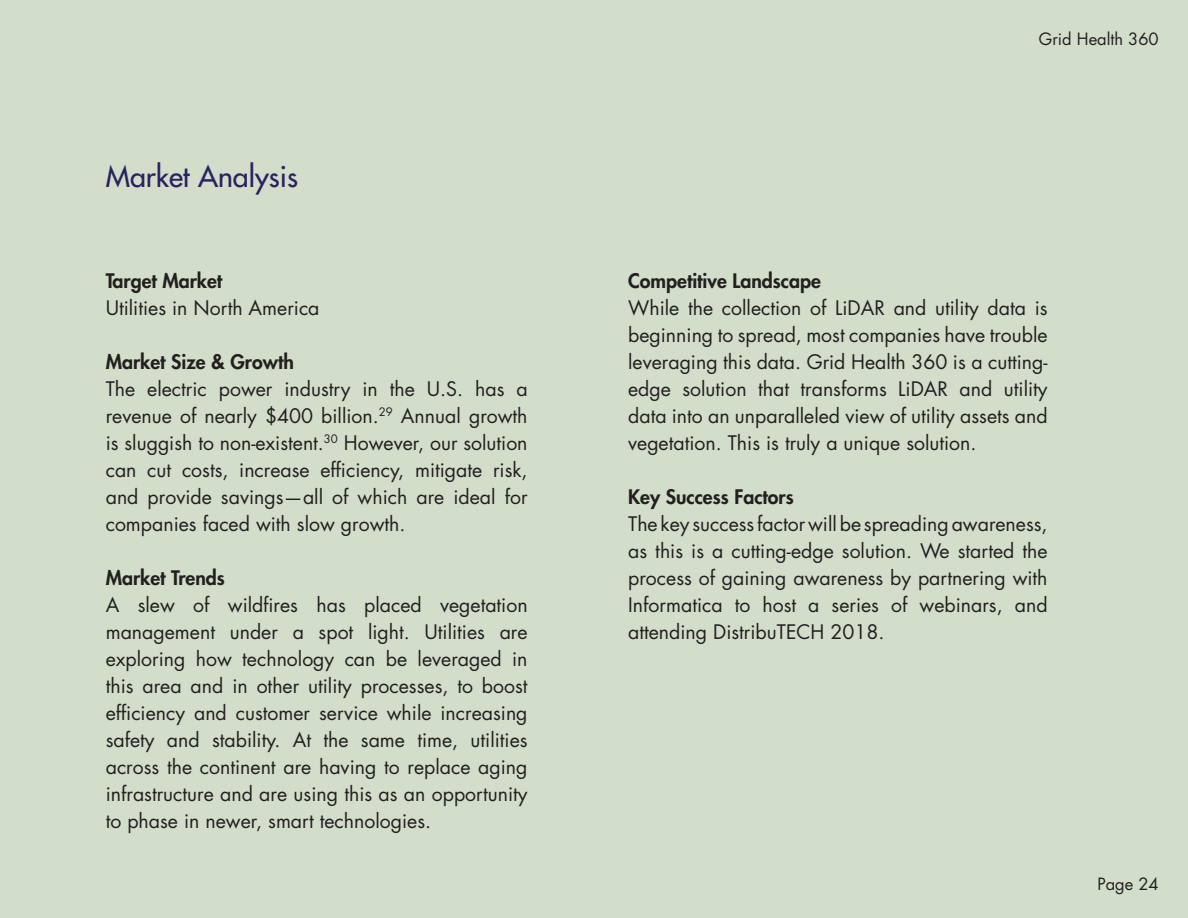
<style>
.page{position:relative;width:1188px;height:918px;background:#d2ddca}
.page>*{position:absolute;margin:0;border:0;box-sizing:border-box;transform-origin:0 0}
.t1{font:500 28.5px "Futura Std";color:#272361}
.t2{font:19.5px/27px "Futura Std";color:#231f20;text-align:justify}
.t3{font:800 19.5px "Futura Std";color:#231f20}
.t4{font:16.5px "Futura Std";color:#231f20}
</style>
<div class="page">
<p class="t1" style="left:106px;top:159px;width:194px">Market Analysis</p>
<p class="t3" style="left:106px;top:268px;width:118px">Target Market</p>
<p class="t2" style="left:106px;top:294px;width:215px">Utilities in North America</p>
<p class="t3" style="left:106px;top:349px;width:190px">Market Size &amp; Growth</p>
<p class="t2" style="left:106px;top:375px;width:423px">The electric power industry in the U.S. has a revenue of nearly $400 billion.<sup>29</sup> Annual growth is sluggish to non-existent.<sup>30</sup> However, our solution can cut costs, increase efficiency, mitigate risk, and provide savings—all of which are ideal for companies faced with slow growth.</p>
<p class="t3" style="left:106px;top:565px;width:121px">Market Trends</p>
<p class="t2" style="left:106px;top:591px;width:423px">A slew of wildfires has placed vegetation management under a spot light. Utilities are exploring how technology can be leveraged in this area and in other utility processes, to boost efficiency and customer service while increasing safety and stability. At the same time, utilities across the continent are having to replace aging infrastructure and are using this as an opportunity to phase in newer, smart technologies.</p>
<p class="t4" style="left:1039px;top:28px;width:121px">Grid Health 360</p>
<p class="t3" style="left:628px;top:268px;width:194px">Competitive Landscape</p>
<p class="t2" style="left:628px;top:294px;width:421px">While the collection of LiDAR and utility data is beginning to spread, most companies have trouble leveraging this data. Grid Health 360 is a cutting&shy;edge solution that transforms LiDAR and utility data into an unparalleled view of utility assets and vegetation. This is truly a unique solution.</p>
<p class="t3" style="left:628px;top:484px;width:167px">Key Success Factors</p>
<p class="t2" style="left:628px;top:510px;width:421px">The key success factor will be spreading awareness, as this is a cutting-edge solution. We started the process of gaining awareness by partnering with Informatica to host a series of webinars, and attending DistribuTECH 2018.</p>
<p class="t4" style="left:1097px;top:874px;width:63px">Page 24</p>
</div>
